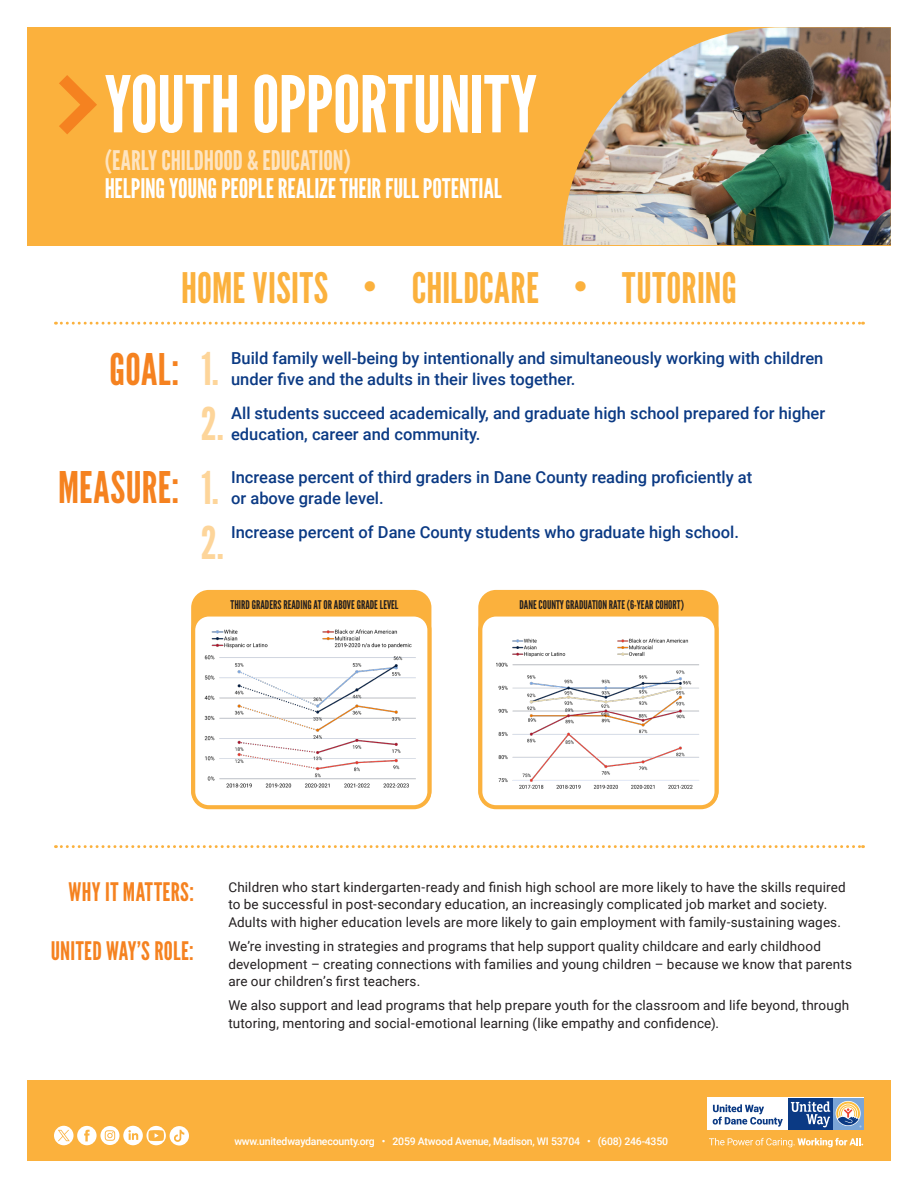
<style>
.page{position:relative;width:918px;height:1188px;background:#fff}
.page>*{position:absolute;margin:0;border:0;box-sizing:border-box;transform-origin:0 0}
.t1{font:78px "League Gothic";letter-spacing:-.005em;color:#fff}
.t2{font:45px "League Gothic";color:#fdd59a}
.t3{font:43.5px "League Gothic";letter-spacing:.01em;color:#f58220}
.t4{font:42px "League Gothic";letter-spacing:.01em;color:#fbb13d}
.t5{font:27px "League Gothic";color:#fff}
.t6{font:27px "League Gothic";letter-spacing:-.005em;color:#fee4c0}
.t7{font:25.5px "League Gothic";letter-spacing:.01em;color:#f58220}
.t8{font:500 16.5px/21px "Roboto";color:#0b3a84}
.t9{font:13.5px/17.4px "Roboto";letter-spacing:.01em;color:#231f20}
.t10{font:12px "League Gothic";color:#231f20}
.t11{font:500 10.5px "Roboto";letter-spacing:-.02em;color:#fff}
</style>
<div class="page">
<div style="left:480px;top:592px;width:237px;height:214px;background:#fbb13d;border-radius:16px"></div>
<div style="left:478px;top:590px;width:241px;height:218px;border:4px solid #fbb13d;border-radius:16px"></div>
<div style="left:480px;top:615px;width:237px;height:192px;background:#fff;border-radius:16px"></div>
<img style="left:496px;top:638px;width:203px;height:151px">
<div style="left:478px;top:612px;width:241px;height:197px;border:4px solid #fbb13d;border-radius:16px"></div>
<div style="left:27px;top:1081px;width:864px;height:80px;background:#fbb13d"></div>
<div style="left:27px;top:27px;width:864px;height:218px;background:#fbb13d"></div>
<img style="left:563px;top:27px;width:328px;height:218px">
<svg style="left:59px;top:75px;width:38px;height:59px"></svg>
<svg style="left:55px;top:845px;width:809px;height:3px"></svg>
<svg style="left:55px;top:322px;width:809px;height:3px"></svg>
<svg style="left:54px;top:1126px;width:135px;height:20px"></svg>
<div style="left:193px;top:592px;width:236px;height:214px;background:#fbb13d;border-radius:16px"></div>
<div style="left:191px;top:590px;width:240px;height:218px;border:4px solid #fbb13d;border-radius:16px"></div>
<div style="left:193px;top:615px;width:236px;height:192px;background:#fff;border-radius:16px"></div>
<img style="left:204px;top:629px;width:212px;height:159px">
<div style="left:191px;top:612px;width:240px;height:197px;border:4px solid #fbb13d;border-radius:16px"></div>
<div style="left:708px;top:1097px;width:156px;height:33px;background:#fff"></div>
<div style="left:833px;top:1098px;width:30px;height:31px;background:#7aa5d7"></div>
<div style="left:789px;top:1098px;width:44px;height:31px;background:#0b3a84"></div>
<svg style="left:791px;top:1101px;width:39px;height:26px"></svg>
<svg style="left:836px;top:1102px;width:25px;height:25px"></svg>
<svg style="left:713px;top:1104px;width:70px;height:23px"></svg>
<svg style="left:709px;top:1138px;width:154px;height:9px"></svg>
<p class="t1" style="left:105px;top:58px;width:434px">YOUTH OPPORTUNITY</p>
<p class="t6" style="left:105px;top:144px;width:248px">(EARLY CHILDHOOD &amp; EDUCATION)</p>
<p class="t5" style="left:105px;top:173px;width:399px">HELPING YOUNG PEOPLE REALIZE THEIR FULL POTENTIAL</p>
<p class="t4" style="left:181px;top:263px;width:557px">HOME VISITS • CHILDCARE • TUTORING</p>
<p class="t3" style="left:110px;top:344px;width:71px">GOAL:</p>
<p class="t3" style="left:58px;top:462px;width:123px">MEASURE:</p>
<p class="t2" style="left:201px;top:342px;width:19px">1.</p>
<p class="t8" style="left:231px;top:347px;width:594px">Build family well-being by intentionally and simultaneously working with children under five and the adults in their lives together.</p>
<p class="t2" style="left:201px;top:397px;width:25px">2.</p>
<p class="t8" style="left:231px;top:402px;width:596px">All students succeed academically, and graduate high school prepared for higher education, career and community.</p>
<p class="t2" style="left:201px;top:461px;width:19px">1.</p>
<p class="t8" style="left:231px;top:466px;width:523px">Increase percent of third graders in Dane County reading proficiently at or above grade level.</p>
<p class="t2" style="left:201px;top:516px;width:25px">2.</p>
<p class="t8" style="left:231px;top:521px;width:509px">Increase percent of Dane County students who graduate high school.</p>
<p class="t10" style="left:231px;top:598px;width:169px">THIRD GRADERS READING AT OR ABOVE GRADE LEVEL</p>
<p class="t10" style="left:519px;top:598px;width:166px">DANE COUNTY GRADUATION RATE (6-YEAR COHORT)</p>
<p class="t7" style="left:68px;top:876px;width:127px">WHY IT MATTERS:</p>
<p class="t7" style="left:51px;top:936px;width:145px">UNITED WAY’S ROLE:</p>
<p class="t9" style="left:228px;top:878px;width:619px">Children who start kindergarten-ready and finish high school are more likely to have the skills required to be successful in post-secondary education, an increasingly complicated job market and society.<br>Adults with higher education levels are more likely to gain employment with family-sustaining wages.</p>
<p class="t9" style="left:228px;top:937px;width:625px">We’re investing in strategies and programs that help support quality childcare and early childhood development – creating connections with families and young children – because we know that parents are our children’s first teachers.</p>
<p class="t9" style="left:228px;top:996px;width:623px">We also support and lead programs that help prepare youth for the classroom and life beyond, through tutoring, mentoring and social-emotional learning (like empathy and confidence).</p>
<p class="t11" style="left:234px;top:1134px;width:435px">www.unitedwaydanecounty.org • 2059 Atwood Avenue, Madison, WI 53704 • (608) 246-4350</p>
</div>
